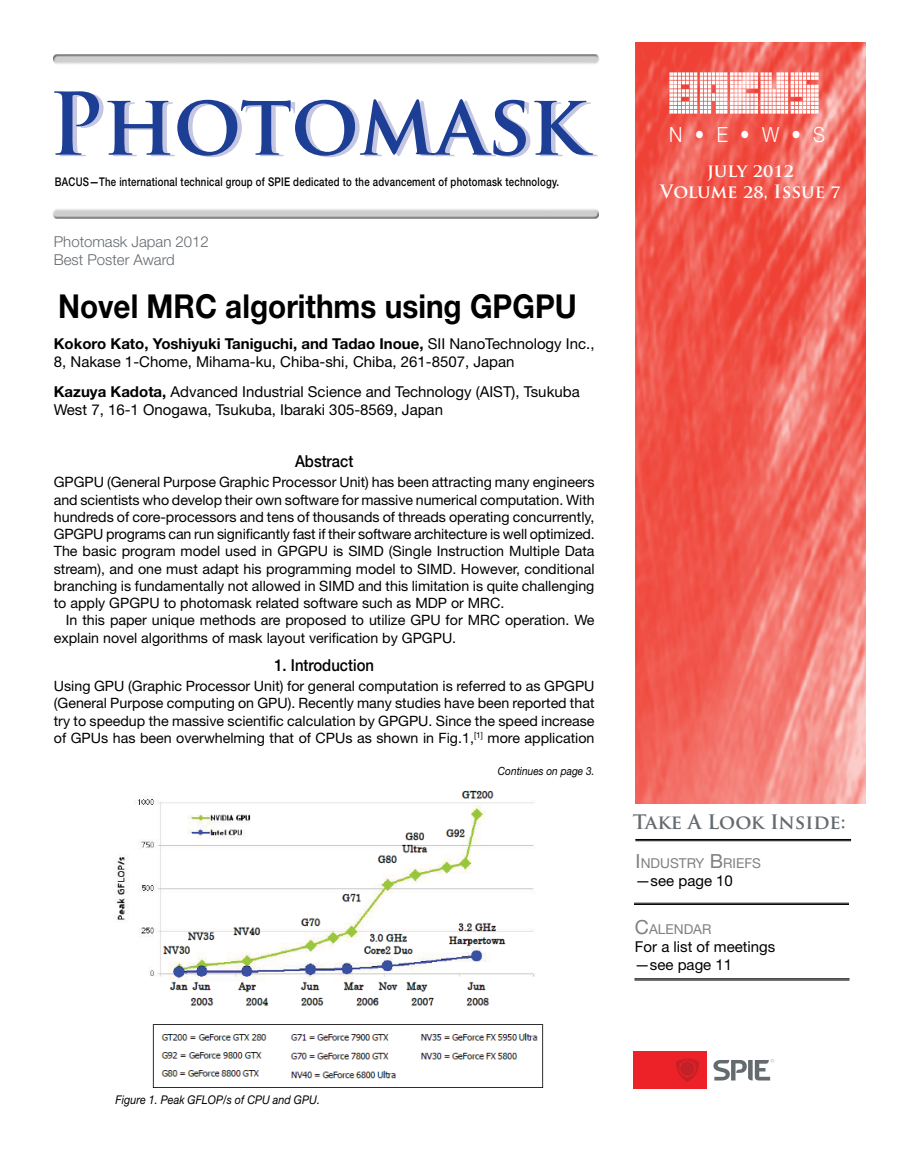
<style>
.page{position:relative;width:905px;height:1161px;background:#fff}
.page>*{position:absolute;margin:0;border:0;box-sizing:border-box;transform-origin:0 0}
.t1{font:700 84px "Trajan Pro";letter-spacing:-.01em;color:#1c3e94}
.t2{font:700 33px "Helvetica Neue";color:#000;scale:.9 1}
.t3{font:300 21px "Helvetica Neue";color:#fff;scale:.9 1}
.t4{font:700 19.5px "Trajan Pro";color:#646a6f}
.t5{font:700 18px/21px "Trajan Pro";color:#fff;text-align:center}
.t6{font:500 16.5px "Helvetica Neue";color:#000;scale:.9 1}
.t7{font:15px/18px "Helvetica Neue";color:#000}
.t8{font:300 15px/18px "Helvetica Neue";color:#646a6f}
.t9{font:14.25px/17.2px "Helvetica Neue";color:#000;text-align:justify}
.t10{font:13.65px "Helvetica Neue";color:#7e8082}
.t11{font:500 12px "Helvetica Neue";letter-spacing:.025em;color:#000;scale:.8 1}
.t12{font:italic 12px "Helvetica Neue";color:#000;scale:.9 1}
.t13{font:italic 11.25px "Helvetica Neue";color:#000;scale:.9 1}
.s1{font-weight:700}
.s2{font-size:19.5px}
</style>
<div class="page">
<div style="left:633px;top:1051px;width:73px;height:38px;background:#ed2128"></div>
<svg style="left:676px;top:1059px;width:23px;height:23px"></svg>
<svg style="left:713px;top:1059px;width:61px;height:22px"></svg>
<img style="left:115px;top:790px;width:429px;height:298px">
<img style="left:635px;top:43px;width:230px;height:760px">
<img style="left:669px;top:73px;width:149px;height:40px">
<img style="left:53px;top:209px;width:546px;height:10px">
<img style="left:53px;top:54px;width:546px;height:10px">
<hr style="left:634px;top:903px;width:215px;height:1px;background:#000">
<hr style="left:634px;top:904px;width:215px;height:1px;background:#000">
<hr style="left:634px;top:979px;width:215px;height:1px;background:#000">
<hr style="left:634px;top:980px;width:215px;height:1px;background:#000">
<hr style="left:635px;top:839px;width:216px;height:1px;background:#000">
<hr style="left:635px;top:840px;width:216px;height:1px;background:#000">
<h1 class="t1" style="left:49px;top:72px;width:538px">Photomask</h1>
<p class="t11" style="left:55px;top:175px;width:631px">BACUS—The international technical group of SPIE dedicated to the advancement of photomask technology.</p>
<p class="t8" style="left:54px;top:233px;width:157px">Photomask Japan 2012<br>Best Poster Award</p>
<h2 class="t2" style="left:58px;top:285px;width:578px">Novel MRC algorithms using GPGPU</h2>
<p class="t7" style="left:54px;top:335px;width:542px"><span class="s1">Kokoro Kato, Yoshiyuki Taniguchi, and Tadao Inoue,</span> SII NanoTechnology Inc.,<br>8, Nakase 1-Chome, Mihama-ku, Chiba-shi, Chiba, 261-8507, Japan</p>
<p class="t7" style="left:54px;top:383px;width:527px"><span class="s1">Kazuya Kadota,</span> Advanced Industrial Science and Technology (AIST), Tsukuba<br>West 7, 16-1 Onogawa, Tsukuba, Ibaraki 305-8569, Japan</p>
<p class="t6" style="left:295px;top:451px;width:66px">Abstract</p>
<p class="t9" style="left:54px;top:473px;width:542px">GPGPU (General Purpose Graphic Processor Unit) has been attracting many engineers and scientists who develop their own software for massive numerical computation. With hundreds of core-processors and tens of thousands of threads operating concurrently, GPGPU programs can run significantly fast if their software architecture is well optimized.<br>The basic program model used in GPGPU is SIMD (Single Instruction Multiple Data stream), and one must adapt his programming model to SIMD. However, conditional branching is fundamentally not allowed in SIMD and this limitation is quite challenging to apply GPGPU to photomask related software such as MDP or MRC.</p>
<p class="t9" style="left:54px;top:611px;width:542px;text-indent:12px">In this paper unique methods are proposed to utilize GPU for MRC operation. We explain novel algorithms of mask layout verification by GPGPU.</p>
<p class="t6" style="left:274px;top:655px;width:112px">1. Introduction</p>
<p class="t9" style="left:54px;top:677px;width:542px">Using GPU (Graphic Processor Unit) for general computation is referred to as GPGPU (General Purpose computing on GPU). Recently many studies have been reported that try to speedup the massive scientific calculation by GPGPU. Since the speed increase of GPUs has been overwhelming that of CPUs as shown in Fig.1,<sup>[1]</sup> more application</p>
<p class="t13" style="left:498px;top:765px;width:109px">Continues on page 3.</p>
<h3 class="t3" style="left:669px;top:122px;width:175px">N • E • W • S</h3>
<p class="t5" style="left:660px;top:160px;width:182px">july 2012<br>Volume 28, Issue 7</p>
<h3 class="t4" style="left:633px;top:810px;width:214px">Take A Look Inside:</h3>
<p class="t10" style="left:635px;top:855px;width:127px"><span class="s2">I</span>NDUSTRY <span class="s2">B</span>RI EFS</p>
<p class="t7" style="left:635px;top:871px;width:99px">—see page 10</p>
<p class="t10" style="left:635px;top:921px;width:78px"><span class="s2">C</span>ALENDAR</p>
<p class="t7" style="left:635px;top:937px;width:142px">For a list of meetings —see page 11</p>
<p class="t12" style="left:116px;top:1093px;width:228px">Figure 1. Peak GFLOP/s of CPU and GPU.</p>
</div>
